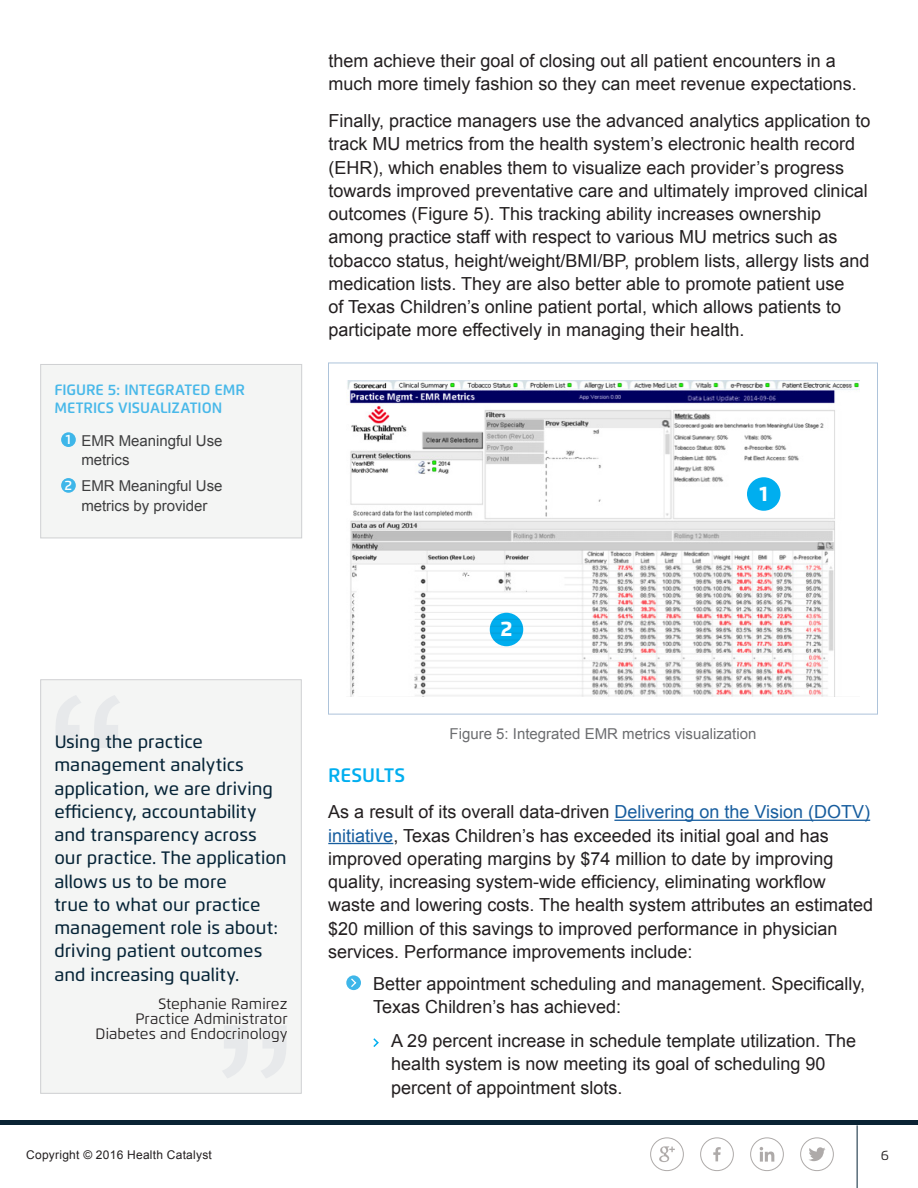
<style>
.page{position:relative;width:918px;height:1188px;background:#fff}
.page>*{position:absolute;margin:0;border:0;box-sizing:border-box;transform-origin:0 0}
.t1{font:800 21px "Flexo";color:#fff}
.Section_Title{font:600 19.5px "Flexo";color:#00aeef}
.Body_Copy{font:18px/23.2px "Arial";color:#231f20}
.Quotation_body_copy{font:500 18px/23.2px "Flexo";color:#062437}
.Level_2_bullets__add{font:18px/23.2px "Arial";color:#231f20}
.Bullets__add_graphic{font:18px/23.2px "Arial";color:#231f20}
.Quotation_attributio{font:15px/15px "Flexo";color:#231f20;text-align:right}
.Sidebar_bullets{font:15px/19.5px "Arial";color:#3e3e3f}
.Captions{font:15px "Arial";color:#6c6d70}
.Sidebar_header{font:600 15px/18px "Flexo";color:#48b8e9}
.t2{font:600 13.5px "Flexo";color:#fff}
.t3{font:13.5px "Flexo";color:#231f20}
.t4{font:12px "Arial";letter-spacing:.02em;color:#231f20}
.s1{color:#175d9e}
</style>
<div class="page">
<svg style="left:659px;top:1146px;width:16px;height:16px"></svg>
<div style="left:650px;top:1137px;width:34px;height:34px;border:1px solid #aeaaa9;border-radius:50%"></div>
<hr style="left:857px;top:1125px;width:1px;height:63px;background:#062437">
<div style="left:0;top:1120px;width:918px;height:5px;background:#0a2334"></div>
<svg style="left:809px;top:1147px;width:17px;height:14px"></svg>
<div style="left:800px;top:1137px;width:34px;height:34px;border:1px solid #aeaaa9;border-radius:50%"></div>
<svg style="left:713px;top:1147px;width:8px;height:14px"></svg>
<div style="left:700px;top:1137px;width:34px;height:34px;border:1px solid #aeaaa9;border-radius:50%"></div>
<svg style="left:760px;top:1147px;width:14px;height:15px"></svg>
<div style="left:750px;top:1137px;width:34px;height:34px;border:1px solid #aeaaa9;border-radius:50%"></div>
<img style="left:347px;top:381px;width:513px;height:315px">
<hr style="left:614px;top:820px;width:256px;height:1px;background:#175d9e">
<hr style="left:328px;top:843px;width:65px;height:1px;background:#175d9e">
<svg style="left:346px;top:975px;width:15px;height:15px"></svg>
<svg style="left:350px;top:977px;width:8px;height:11px"></svg>
<svg style="left:373px;top:1038px;width:6px;height:9px"></svg>
<div style="left:41px;top:364px;width:261px;height:174px;background:#f4f5f4"></div>
<div style="left:61px;top:432px;width:15px;height:15px;background:#3eb6e9;border-radius:50%"></div>
<div style="left:61px;top:478px;width:15px;height:15px;background:#3eb6e9;border-radius:50%"></div>
<div style="left:40px;top:364px;width:262px;height:174px;border:1px solid #cfd0d2"></div>
<div style="left:41px;top:680px;width:260px;height:413px;background:#f4f5f4"></div>
<div style="left:40px;top:680px;width:262px;height:414px;border:1px solid #cfd0d2"></div>
<svg style="left:56px;top:695px;width:64px;height:53px"></svg>
<svg style="left:223px;top:1026px;width:63px;height:52px"></svg>
<div style="left:747px;top:477px;width:34px;height:34px;background:#00aeef;border-radius:50%"></div>
<div style="left:490px;top:613px;width:33px;height:33px;background:#00aeef;border-radius:50%"></div>
<p class="Sidebar_header" style="left:54px;top:380px;width:192px">FIGURE 5: INTEGRATED EMR<br>METRICS VISUALIZATION</p>
<p class="t2" style="left:66px;top:432px;width:6px">1</p>
<p class="Sidebar_bullets" style="left:81px;top:431px;width:143px">EMR Meaningful Use metrics</p>
<p class="t2" style="left:65px;top:477px;width:9px">2</p>
<p class="Sidebar_bullets" style="left:81px;top:476px;width:143px">EMR Meaningful Use metrics by provider</p>
<p class="Body_Copy" style="left:328px;top:49px;width:530px">them achieve their goal of closing out all patient encounters in a much more timely fashion so they can meet revenue expectations.</p>
<p class="Body_Copy" style="left:328px;top:109px;width:543px">Finally, practice managers use the advanced analytics application to track MU metrics from the health system’s electronic health record (EHR), which enables them to visualize each provider’s progress towards improved preventative care and ultimately improved clinical outcomes (Figure 5). This tracking ability increases ownership among practice staff with respect to various MU metrics such as tobacco status, height/weight/BMI/BP, problem lists, allergy lists and medication lists. They are also better able to promote patient use<br>of Texas Children’s online patient portal, which allows patients to participate more effectively in managing their health.</p>
<p class="t1" style="left:760px;top:481px;width:10px">1</p>
<p class="Quotation_body_copy" style="left:54px;top:730px;width:234px">Using the practice management analytics application, we are driving efficiency, accountability and transparency across our practice. The application allows us to be more<br>true to what our practice management role is about: driving patient outcomes and increasing quality.</p>
<p class="Quotation_attributio" style="left:96px;top:996px;width:194px">Stephanie Ramirez<br>Practice Administrator<br>Diabetes and Endocrinology</p>
<p class="t1" style="left:500px;top:616px;width:14px">2</p>
<p class="Captions" style="left:450px;top:723px;width:308px">Figure 5: Integrated EMR metrics visualization</p>
<p class="Section_Title" style="left:328px;top:763px;width:78px">RESULTS</p>
<p class="Body_Copy" style="left:328px;top:801px;width:546px">As a result of its overall data-driven <span class="s1">Delivering on the Vision (DOTV) initiative</span>, Texas Children’s has exceeded its initial goal and has improved operating margins by $74 million to date by improving quality, increasing system-wide efficiency, eliminating workflow waste and lowering costs. The health system attributes an estimated $20 million of this savings to improved performance in physician services. Performance improvements include:</p>
<p class="Bullets__add_graphic" style="left:373px;top:972px;width:493px">Better appointment scheduling and management. Specifically,<br>Texas Children’s has achieved:</p>
<p class="Level_2_bullets__add" style="left:391px;top:1029px;width:466px">A 29 percent increase in schedule template utilization. The health system is now meeting its goal of scheduling 90 percent of appointment slots.</p>
<p class="t4" style="left:26px;top:1147px;width:187px">Copyright © 2016 Health Catalyst</p>
<p class="t3" style="left:881px;top:1147px;width:10px">6</p>
</div>
